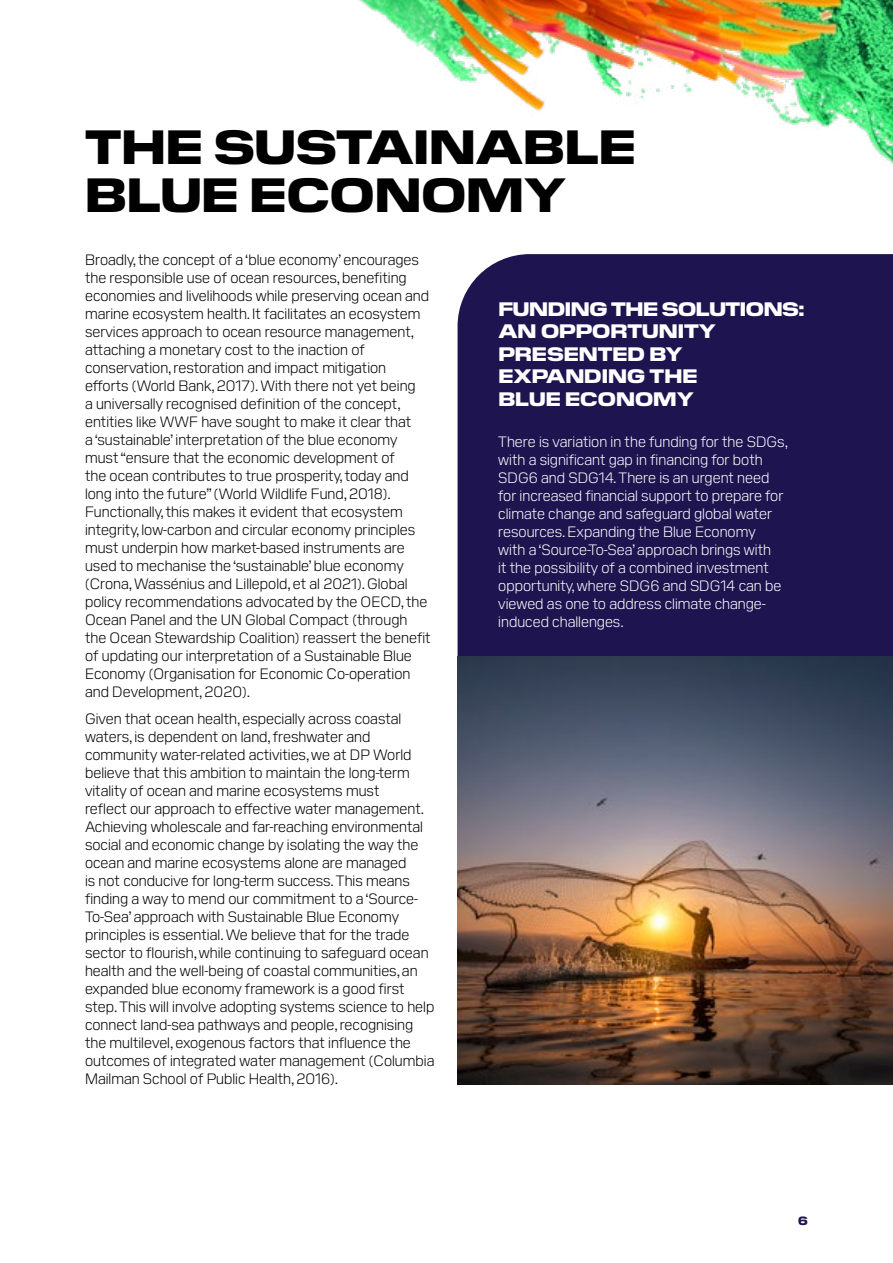
<style>
.page{position:relative;width:893px;height:1263px;background:#fff}
.page>*{position:absolute;margin:0;border:0;box-sizing:border-box;transform-origin:0 0}
.t1{font:800 48px/48px "Pilat Wide";color:#000}
.t2{font:800 19.5px/22.5px "Pilat Wide";color:#fff}
.t3{font:300 15px/18px "Pilat";color:#000}
.t4{font:300 15px/18px "Pilat";color:#fff}
.t5{font:800 12px "Pilat Wide";color:#1e1450}
</style>
<div class="page">
<div style="left:458px;top:254px;width:435px;height:403px;background:#1e1450"></div>
<img style="left:359px;top:0;width:534px;height:164px">
<img style="left:457px;top:657px;width:436px;height:427px">
<h1 class="t1" style="left:85px;top:118px;width:552px">THE SUSTAINABLE<br>BLUE ECONOMY</h1>
<p class="t3" style="left:85px;top:250px;width:347px">Broadly, the concept of a ‘blue economy’ encourages the responsible use of ocean resources, benefiting economies and livelihoods while preserving ocean and marine ecosystem health. It facilitates an ecosystem services approach to ocean resource management, attaching a monetary cost to the inaction of conservation, restoration and impact mitigation efforts (World Bank, 2017). With there not yet being<br>a universally recognised definition of the concept, entities like WWF have sought to make it clear that<br>a ‘sustainable’ interpretation of the blue economy must “ensure that the economic development of<br>the ocean contributes to true prosperity, today and long into the future” (World Wildlife Fund, 2018).<br>Functionally, this makes it evident that ecosystem integrity, low-carbon and circular economy principles must underpin how market-based instruments are used to mechanise the ‘sustainable’ blue economy (Crona, Wassénius and Lillepold, et al 2021). Global policy recommendations advocated by the OECD, the Ocean Panel and the UN Global Compact (through the Ocean Stewardship Coalition) reassert the benefit of updating our interpretation of a Sustainable Blue Economy (Organisation for Economic Co-operation and Development, 2020).</p>
<p class="t3" style="left:85px;top:708px;width:351px">Given that ocean health, especially across coastal waters, is dependent on land, freshwater and community water-related activities, we at DP World believe that this ambition to maintain the long-term vitality of ocean and marine ecosystems must<br>reflect our approach to effective water management.<br>Achieving wholescale and far-reaching environmental social and economic change by isolating the way the ocean and marine ecosystems alone are managed<br>is not conducive for long-term success. This means finding a way to mend our commitment to a ‘Source-To-Sea’ approach with Sustainable Blue Economy principles is essential. We believe that for the trade sector to flourish, while continuing to safeguard ocean health and the well-being of coastal communities, an expanded blue economy framework is a good first step. This will involve adopting systems science to help connect land-sea pathways and people, recognising the multilevel, exogenous factors that influence the outcomes of integrated water management (Columbia Mailman School of Public Health, 2016).</p>
<h2 class="t2" style="left:498px;top:295px;width:308px">FUNDING THE SOLUTIONS:<br>AN OPPORTUNITY<br>PRESENTED BY<br>EXPANDING THE<br>BLUE ECONOMY</h2>
<p class="t4" style="left:498px;top:431px;width:291px">There is variation in the funding for the SDGs, with a significant gap in financing for both SDG6 and SDG14. There is an urgent need for increased financial support to prepare for climate change and safeguard global water resources. Expanding the Blue Economy<br>with a ‘Source-To-Sea’ approach brings with<br>it the possibility of a combined investment opportunity, where SDG6 and SDG14 can be viewed as one to address climate change&shy;induced challenges.</p>
<p class="t5" style="left:798px;top:1212px;width:11px">6</p>
</div>
